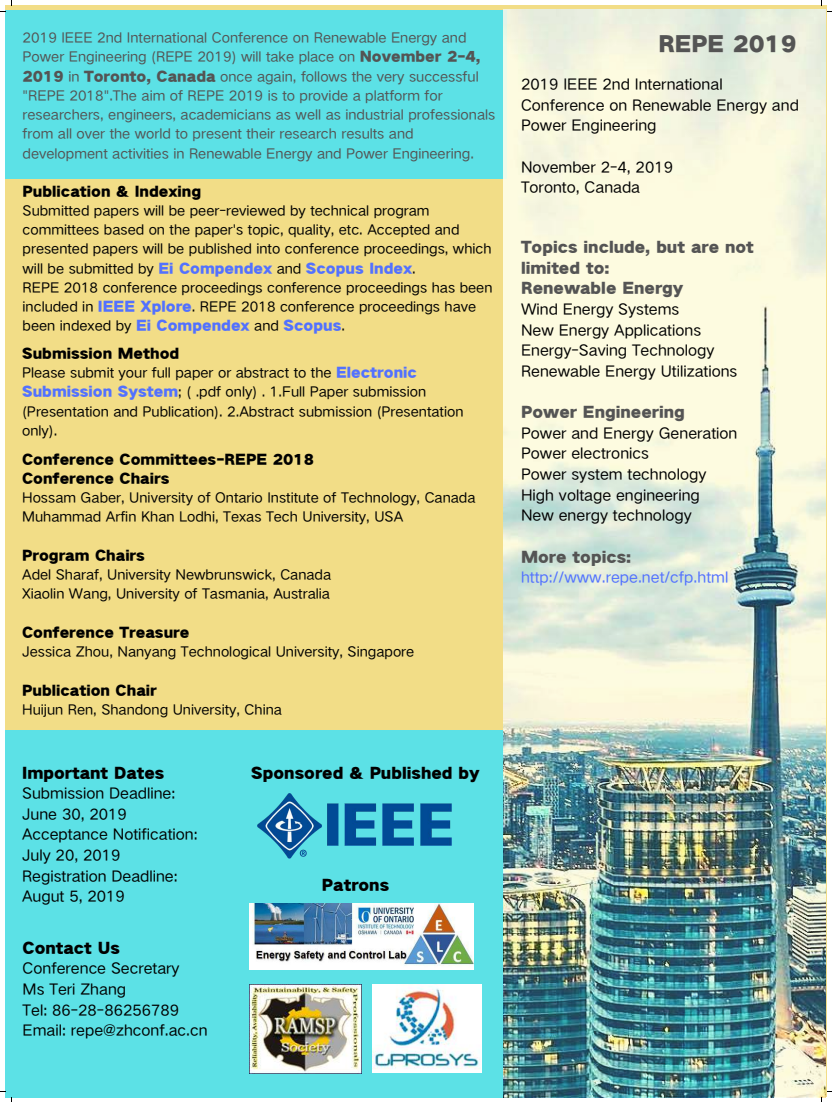
<style>
.page{position:relative;width:832px;height:1102px;background:#fff}
.page>*{position:absolute;margin:0;border:0;box-sizing:border-box;transform-origin:0 0}
.t1{font:21.25px "HY Qi Hei AZEJ";color:#545454}
.t2{font:15px/20.6px "HY Qi Hei EES";color:#000}
.t3{font:15px/20.6px "HY Qi Hei AZEJ";color:#545454}
.t4{font:15px "HY Qi Hei AZEJ";color:#000}
.t5{font:15px "HY Qi Hei EES";color:#5271ff}
.t6{font:13.75px/19.2px "HY Qi Hei EES";color:#000}
.t7{font:13.75px/19.2px "HY Qi Hei EES";color:#545454}
.t8{font:13.75px/19.2px "HY Qi Hei AZEJ";color:#000}
.t9{font:13.75px "HY Qi Hei AZEJ";color:#5271ff}
.s1{font-family:"HY Qi Hei AZEJ"}
.s2{font-family:"HY Qi Hei EES";color:#000}
.s3{font-family:"HY Qi Hei AZEJ";color:#5271ff}
</style>
<div class="page">
<div style="left:5px;top:5px;width:821px;height:1091px;background:#f2dd87"></div>
<div style="left:5px;top:11px;width:501px;height:168px;background:#5ce1e6"></div>
<div style="left:5px;top:729px;width:498px;height:367px;background:#5ce1e6"></div>
<img style="left:503px;top:10px;width:322px;height:1086px">
<img style="left:250px;top:903px;width:223px;height:66px">
<img style="left:249px;top:984px;width:112px;height:89px">
<img style="left:373px;top:984px;width:108px;height:88px">
<img style="left:257px;top:793px;width:195px;height:65px">
<svg style="left:821px;top:1091px;width:10px;height:10px"></svg>
<p class="t7" style="left:23px;top:28px;width:474px">2019 IEEE 2nd International Conference on Renewable Energy and Power Engineering (REPE 2019) will take place on <span class="s1">November 2-4, 2019</span> in <span class="s1">Toronto, Canada</span> once again, follows the very successful "REPE 2018".The aim of REPE 2019 is to provide a platform for researchers, engineers, academicians as well as industrial professionals from all over the world to present their research results and development activities in Renewable Energy and Power Engineering.</p>
<p class="t8" style="left:23px;top:182px;width:180px">Publication &amp; Indexing</p>
<p class="t6" style="left:23px;top:201px;width:470px">Submitted papers will be peer-reviewed by technical program committees based on the paper's topic, quality, etc. Accepted and presented papers will be published into conference proceedings, which</p>
<p class="t9" style="left:23px;top:260px;width:394px"><span class="s2">will be submitted by</span> Ei Compendex <span class="s2">and</span> Scopus Index<span class="s2">.</span></p>
<p class="t6" style="left:23px;top:278px;width:471px">REPE 2018 conference proceedings conference proceedings has been included in <span class="s3">IEEE Xplore</span>. REPE 2018 conference proceedings have been indexed by <span class="s3">Ei Compendex</span> and <span class="s3">Scopus</span>.</p>
<p class="t8" style="left:22px;top:344px;width:159px">Submission Method</p>
<p class="t6" style="left:22px;top:363px;width:443px">Please submit your full paper or abstract to the <span class="s3">Electronic Submission System</span>; ( .pdf only) . 1.Full Paper submission (Presentation and Publication). 2.Abstract submission (Presentation only).</p>
<p class="t8" style="left:22px;top:450px;width:293px">Conference Committees-REPE 2018<br>Conference Chairs</p>
<p class="t6" style="left:22px;top:488px;width:455px">Hossam Gaber, University of Ontario Institute of Technology, Canada<br>Muhammad Arfin Khan Lodhi, Texas Tech University, USA</p>
<p class="t8" style="left:22px;top:546px;width:124px">Program Chairs</p>
<p class="t6" style="left:22px;top:565px;width:310px">Adel Sharaf, University Newbrunswick, Canada<br>Xiaolin Wang, University of Tasmania, Australia</p>
<p class="t8" style="left:22px;top:623px;width:169px">Conference Treasure</p>
<p class="t6" style="left:22px;top:642px;width:393px">Jessica Zhou, Nanyang Technological University, Singapore</p>
<p class="t8" style="left:22px;top:680px;width:136px">Publication Chair</p>
<p class="t6" style="left:22px;top:699px;width:261px">Huijun Ren, Shandong University, China</p>
<p class="t4" style="left:22px;top:763px;width:144px">Important Dates</p>
<p class="t2" style="left:22px;top:783px;width:177px">Submission Deadline:<br>June 30, 2019<br>Acceptance Notification:<br>July 20, 2019<br>Registration Deadline:<br>Augut 5, 2019</p>
<p class="t4" style="left:23px;top:938px;width:99px">Contact Us</p>
<p class="t2" style="left:23px;top:958px;width:186px">Conference Secretary<br>Ms Teri Zhang<br>Tel: 86-28-86256789<br>Email: repe@zhconf.ac.cn</p>
<p class="t4" style="left:251px;top:763px;width:230px">Sponsored &amp; Published by</p>
<p class="t4" style="left:322px;top:876px;width:69px">Patrons</p>
<h1 class="t1" style="left:658px;top:32px;width:140px">REPE 2019</h1>
<p class="t2" style="left:521px;top:74px;width:279px">2019 IEEE 2nd International<br>Conference on Renewable Energy and<br>Power Engineering</p>
<p class="t2" style="left:521px;top:157px;width:153px">November 2-4, 2019<br>Toronto, Canada</p>
<p class="t3" style="left:521px;top:237px;width:234px">Topics include, but are not limited to:<br>Renewable Energy</p>
<p class="t2" style="left:521px;top:299px;width:218px">Wind Energy Systems<br>New Energy Applications<br>Energy-Saving Technology<br>Renewable Energy Utilizations</p>
<p class="t3" style="left:521px;top:402px;width:165px">Power Engineering</p>
<p class="t2" style="left:521px;top:423px;width:218px">Power and Energy Generation<br>Power electronics<br>Power system technology<br>High voltage engineering<br>New energy technology</p>
<p class="t3" style="left:521px;top:546px;width:112px">More topics:</p>
<p class="t5" style="left:521px;top:568px;width:209px">http://www.repe.net/cfp.html</p>
</div>
